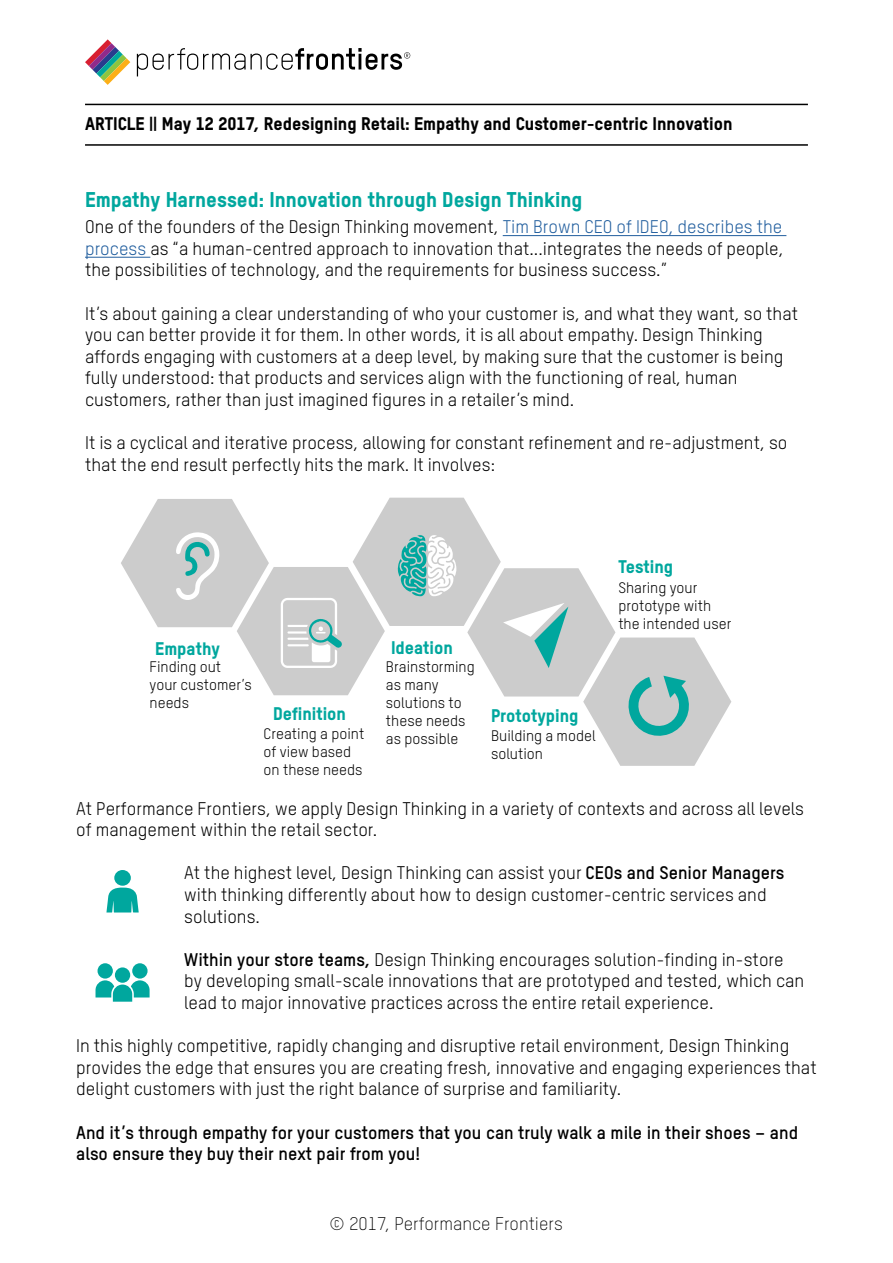
<style>
.page{position:relative;width:893px;height:1263px;background:#fff}
.page>*{position:absolute;margin:0;border:0;box-sizing:border-box;transform-origin:0 0}
.t1{font:800 21px "TSTAR";color:#00a79e}
.t2{font:18px/21.6px "TSTAR";color:#000}
.t3{font:700 18px/21.6px "TSTAR";color:#000}
.t4{font:800 18px "TSTAR";color:#000}
.t5{font:800 18px "TSTAR";color:#00a79e}
.t6{font:300 18px "TSTAR";color:#000}
.t7{font:15px/18px "TSTAR";color:#000}
.s1{color:#215e9e}
.s2{font-weight:700}
</style>
<div class="page">
<svg style="left:85px;top:39px;width:45px;height:46px"></svg>
<svg style="left:137px;top:48px;width:273px;height:28px"></svg>
<hr style="left:85px;top:104px;width:723px;height:1px;background:#000">
<hr style="left:85px;top:144px;width:723px;height:2px;background:#000">
<hr style="left:503px;top:235px;width:283px;height:1px;background:#215e9e">
<hr style="left:85px;top:257px;width:65px;height:1px;background:#215e9e">
<svg style="left:121px;top:498px;width:610px;height:268px"></svg>
<svg style="left:106px;top:887px;width:33px;height:25px"></svg>
<div style="left:114px;top:870px;width:17px;height:16px;background:#00a79e;border-radius:50%"></div>
<div style="left:115px;top:967px;width:15px;height:16px;background:#00a79e;border-radius:50%"></div>
<div style="left:132px;top:963px;width:16px;height:15px;background:#00a79e;border-radius:50%"></div>
<div style="left:98px;top:963px;width:15px;height:15px;background:#00a79e;border-radius:50%"></div>
<svg style="left:96px;top:980px;width:54px;height:22px"></svg>
<p class="t4" style="left:85px;top:112px;width:649px">ARTICLE || May 12 2017, Redesigning Retail: Empathy and Customer-centric Innovation</p>
<p class="t1" style="left:85px;top:187px;width:499px">Empathy Harnessed: Innovation through Design Thinking</p>
<p class="t2" style="left:85px;top:216px;width:700px;text-align:justify">One of the founders of the Design Thinking movement, <span class="s1">Tim Brown CEO of IDEO, describes the process</span> as “a human-centred approach to innovation that...integrates the needs of people, the possibilities of technology, and the requirements for business success.”</p>
<p class="t2" style="left:85px;top:302px;width:715px">It’s about gaining a clear understanding of who your customer is, and what they want, so that you can better provide it for them. In other words, it is all about empathy. Design Thinking affords engaging with customers at a deep level, by making sure that the customer is being fully understood: that products and services align with the functioning of real, human customers, rather than just imagined figures in a retailer’s mind.</p>
<p class="t2" style="left:85px;top:432px;width:704px">It is a cyclical and iterative process, allowing for constant refinement and re-adjustment, so that the end result perfectly hits the mark. It involves:</p>
<p class="t5" style="left:618px;top:556px;width:56px">Testing</p>
<p class="t5" style="left:155px;top:637px;width:66px">Empathy</p>
<p class="t7" style="left:150px;top:658px;width:104px">Finding out your customer’s needs</p>
<p class="t5" style="left:273px;top:703px;width:74px">Definition</p>
<p class="t7" style="left:264px;top:725px;width:102px">Creating a point of view based on these needs</p>
<p class="t5" style="left:391px;top:636px;width:63px">Ideation</p>
<p class="t7" style="left:386px;top:658px;width:90px">Brainstorming as many solutions to these needs as possible</p>
<p class="t5" style="left:491px;top:704px;width:89px">Prototyping</p>
<p class="t7" style="left:491px;top:726px;width:106px">Building a model solution</p>
<p class="t7" style="left:618px;top:578px;width:115px">Sharing your prototype with the intended user</p>
<p class="t2" style="left:76px;top:797px;width:729px">At Performance Frontiers, we apply Design Thinking in a variety of contexts and across all levels of management within the retail sector.</p>
<p class="t2" style="left:184px;top:862px;width:602px">At the highest level, Design Thinking can assist your <span class="s2">CEOs and Senior Managers </span>with thinking differently about how to design customer-centric services and solutions.</p>
<p class="t2" style="left:184px;top:948px;width:622px"><span class="s2">Within your store teams,</span> Design Thinking encourages solution-finding in-store by developing small-scale innovations that are prototyped and tested, which can lead to major innovative practices across the entire retail experience.</p>
<p class="t2" style="left:76px;top:1035px;width:742px">In this highly competitive, rapidly changing and disruptive retail environment, Design Thinking provides the edge that ensures you are creating fresh, innovative and engaging experiences that delight customers with just the right balance of surprise and familiarity.</p>
<p class="t3" style="left:76px;top:1121px;width:723px">And it’s through empathy for your customers that you can truly walk a mile in their shoes – and also ensure they buy their next pair from you!</p>
<p class="t6" style="left:329px;top:1213px;width:235px">© 2017, Performance Frontiers</p>
</div>
